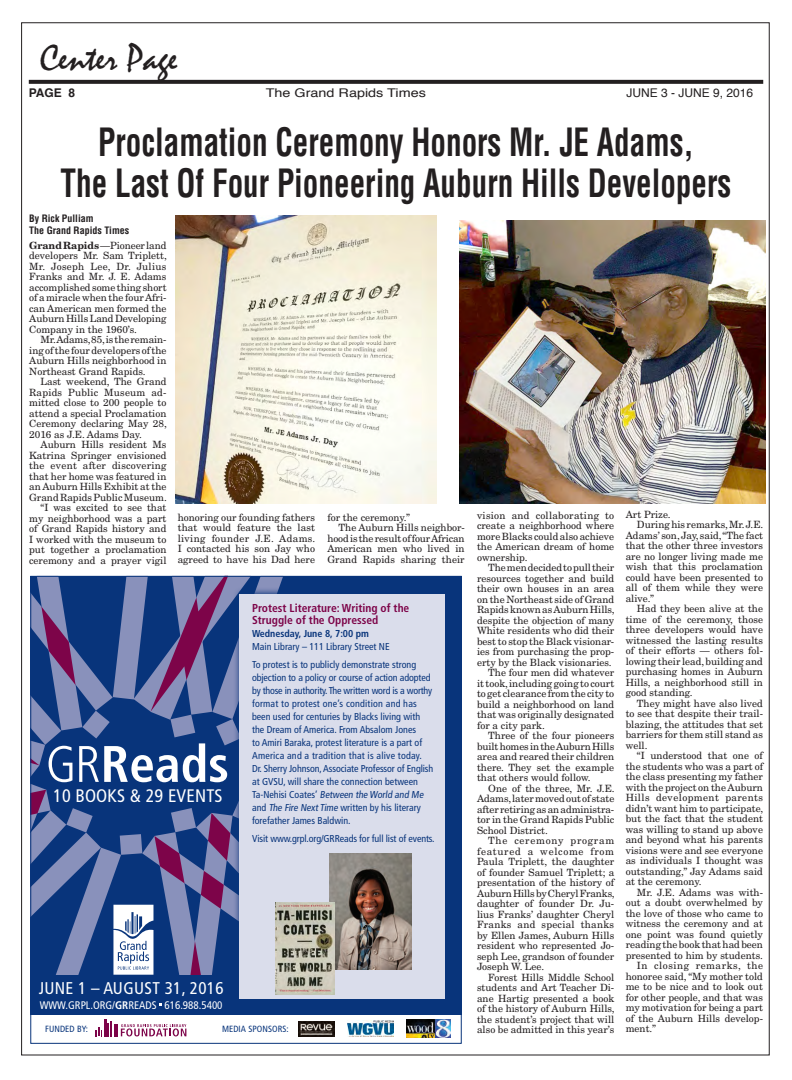
<style>
.page{position:relative;width:792px;height:1080px;background:#fff}
.page>*{position:absolute;margin:0;border:0;box-sizing:border-box;transform-origin:0 0}
.Body_Text__articleII{font:700 condensed 38px "Helvetica";color:#231f20;scale:.82 1}
.t1{font:38px "Mistral";color:#231f20}
.t2{font:condensed 18.1px "Frutiger LT Std";letter-spacing:.01em;color:#fff}
.t3{font:condensed 17px "Frutiger LT Std";letter-spacing:.02em;color:#fff}
.t4{font:12px "Helvetica";color:#231f20;scale:1.2 1}
.t5{font:12px "Helvetica";color:#231f20}
.t6{font:700 12px "Helvetica";color:#231f20}
.t7{font:700 condensed 11.5px/11.5px "Frutiger LT Std";color:#7d0449}
.t8{font:condensed 11px "Frutiger LT Std";color:#fff}
.Body_Text__articleII-2{font:10px/10.5px "New Century Schlbk";color:#231f20;text-align:justify}
.t9{font:condensed 10px/13px "Frutiger LT Std";color:#08347b}
.By_Line{font:700 condensed 10px "Helvetica";color:#231f20}
.t10{font:condensed 9px "Frutiger LT Std";letter-spacing:.01em;color:#08347b}
.s1{font-weight:700}
</style>
<div class="page">
<svg style="left:29px;top:80px;width:734px;height:4px;background:#2b2728"></svg>
<img style="left:176px;top:216px;width:261px;height:288px">
<img style="left:459px;top:220px;width:306px;height:284px">
<div style="left:30px;top:576px;width:432px;height:468px;background:#08347b"></div>
<div style="left:30px;top:1016px;width:432px;height:28px;background:#fff"></div>
<div style="left:240px;top:594px;width:205px;height:404px;background:#daddeb"></div>
<img style="left:298px;top:1021px;width:36px;height:16px">
<svg style="left:30px;top:578px;width:253px;height:458px"></svg>
<img style="left:406px;top:1019px;width:45px;height:18px">
<img style="left:348px;top:1020px;width:45px;height:16px">
<img style="left:329px;top:853px;width:82px;height:116px">
<img style="left:276px;top:903px;width:58px;height:91px">
<p class="t1" style="left:40px;top:36px;width:139px">Center Page</p>
<p class="t6" style="left:29px;top:83px;width:48px">PAGE 8</p>
<p class="t4" style="left:266px;top:84px;width:135px">The Grand Rapids Times</p>
<p class="t5" style="left:627px;top:84px;width:128px">JUNE 3 - JUNE 9, 2016</p>
<p class="Body_Text__articleII" style="left:98px;top:119px;width:728px">Proclamation Ceremony Honors Mr. JE Adams,</p>
<p class="Body_Text__articleII" style="left:61px;top:160px;width:820px">The Last Of Four Pioneering Auburn Hills Developers</p>
<p class="By_Line" style="left:29px;top:212px;width:66px">By Rick Pulliam</p>
<p class="By_Line" style="left:29px;top:224px;width:102px">The Grand Rapids Times</p>
<p class="Body_Text__articleII-2" style="left:29px;top:240px;width:139px"><span class="s1">Grand Rapids</span> —Pioneer land developers Mr. Sam Triplett, Mr. Joseph Lee, Dr. Julius Franks and Mr. J. E. Adams accomplished some thing short of a miracle when the four Afri&shy;can American men formed the Auburn Hills Land Developing Company in the 1960’s.</p>
<p class="Body_Text__articleII-2" style="left:29px;top:334px;width:139px;text-indent:11px">Mr. Adams, 85, is the remain&shy;ing of the four developers of the Auburn Hills neighborhood in Northeast Grand Rapids.</p>
<p class="Body_Text__articleII-2" style="left:29px;top:376px;width:139px;text-indent:11px">Last weekend, The Grand Rapids Public Museum ad&shy;mitted close to 200 people to attend a special Proclamation Ceremony declaring May 28, 2016 as J.E. Adams Day.</p>
<p class="Body_Text__articleII-2" style="left:29px;top:439px;width:139px;text-indent:11px">Auburn Hills resident Ms Katrina Springer envisioned the event after discovering that her home was featured in an Auburn Hills Exhibit at the Grand Rapids Public Museum.</p>
<p class="Body_Text__articleII-2" style="left:29px;top:502px;width:139px;text-indent:11px">“I was excited to see that my neighborhood was a part of Grand Rapids history and I worked with the museum to put together a proclamation ceremony and a prayer vigil</p>
<p class="Body_Text__articleII-2" style="left:178px;top:512px;width:139px">honoring our founding fathers that would feature the last living founder J.E. Adams.<br>I contacted his son Jay who agreed to have his Dad here</p>
<p class="Body_Text__articleII-2" style="left:327px;top:512px;width:84px">for the ceremony.”</p>
<p class="Body_Text__articleII-2" style="left:327px;top:523px;width:139px;text-indent:11px">The Auburn Hills neighbor&shy;hood is the result of four African American men who lived in Grand Rapids sharing their</p>
<p class="t2" style="left:53px;top:785px;width:171px">10 BOOKS &amp; 29 EVENTS</p>
<p class="t7" style="left:252px;top:602px;width:159px">Protest Literature: Writing of the<br>Struggle of the Oppressed</p>
<p class="t9" style="left:252px;top:627px;width:139px"><span class="s1">Wednesday, June 8, 7:00 pm<br></span>Main Library – 111 Library Street NE</p>
<p class="t9" style="left:252px;top:658px;width:183px">To protest is to publicly demonstrate strong objection to a policy or course of action adopted by those in authority. The written word is a worthy format to protest one’s condition and has been used for centuries by Blacks living with the Dream of America. From Absalom Jones<br>to Amiri Baraka, protest literature is a part of America and a tradition that is alive today.<br>Dr. Sherry Johnson, Associate Professor of English at GVSU, will share the connection between<br>Ta - N e h i s i C o a te s ’ Between the World and Me and The Fire NextTime written by his literary forefather James Baldwin.</p>
<p class="t9" style="left:252px;top:832px;width:184px">Visit www.grpl.org/GRReads for full list of events.</p>
<p class="t3" style="left:39px;top:979px;width:186px">JUNE 1 – AUGUST 31, 2016</p>
<p class="t8" style="left:40px;top:999px;width:184px">WWW.GRPL.ORG/<span class="s1">GR</span>READS 616.988.5400</p>
<p class="t10" style="left:45px;top:1024px;width:44px">FUNDED BY:</p>
<p class="t10" style="left:222px;top:1024px;width:68px">MEDIA SPONSORS:</p>
<p class="Body_Text__articleII-2" style="left:477px;top:510px;width:139px">vision and collaborating to create a neighborhood where more Blacks could also achieve the American dream of home ownership.</p>
<p class="Body_Text__articleII-2" style="left:477px;top:563px;width:139px;text-indent:11px">The men decided to pull their resources together and build their own houses in an area on the Northeast side of Grand Rapids known as Auburn Hills, despite the objection of many White residents who did their best to stop the Black visionar&shy;ies from purchasing the prop&shy;erty by the Black visionaries.</p>
<p class="Body_Text__articleII-2" style="left:477px;top:668px;width:139px;text-indent:11px">The four men did whatever it took, including going to court to get clearance from the city to build a neighborhood on land that was originally designated for a city park.</p>
<p class="Body_Text__articleII-2" style="left:477px;top:731px;width:139px;text-indent:11px">Three of the four pioneers built homes in the Auburn Hills area and reared their children there. They set the example that others would follow.</p>
<p class="Body_Text__articleII-2" style="left:477px;top:783px;width:139px;text-indent:11px">One of the three, Mr. J.E.<br>Adams, later moved out of state after retiring as an administra&shy;tor in the Grand Rapids Public School District.</p>
<p class="Body_Text__articleII-2" style="left:477px;top:836px;width:139px;text-indent:11px">The ceremony program featured a welcome from Paula Triplett, the daughter of founder Samuel Triplett; a presentation of the history of Auburn Hills by Cheryl Franks, daughter of founder Dr. Ju&shy;lius Franks’ daughter Cheryl Franks and special thanks by Ellen James, Auburn Hills resident who represented Jo&shy;seph Lee, grandson of founder Joseph W. Lee.</p>
<p class="Body_Text__articleII-2" style="left:477px;top:972px;width:139px;text-indent:11px">Forest Hills Middle School students and Art Teacher Di&shy;ane Hartig presented a book of the history of Auburn Hills, the student’s project that will also be admitted in this year’s</p>
<p class="Body_Text__articleII-2" style="left:626px;top:509px;width:46px">Art Prize.</p>
<p class="Body_Text__articleII-2" style="left:626px;top:519px;width:139px;text-indent:11px">During his remarks, Mr. J.E.<br>Adams’ son, Jay, said, “The fact that the other three investors are no longer living made me wish that this proclamation could have been presented to all of them while they were alive.”</p>
<p class="Body_Text__articleII-2" style="left:626px;top:603px;width:139px;text-indent:11px">Had they been alive at the time of the ceremony, those three developers would have witnessed the lasting results of their efforts — others fol&shy;lowing their lead, building and purchasing homes in Auburn Hills, a neighborhood still in good standing.</p>
<p class="Body_Text__articleII-2" style="left:626px;top:698px;width:139px;text-indent:11px">They might have also lived to see that despite their trail&shy;blazing, the attitudes that set barriers for them still stand as well.</p>
<p class="Body_Text__articleII-2" style="left:626px;top:750px;width:139px;text-indent:11px">“I understood that one of the students who was a part of the class presenting my father with the project on the Auburn Hills development parents didn’t want him to participate, but the fact that the student was willing to stand up above and beyond what his parents visions were and see everyone as individuals I thought was outstanding,” Jay Adams said at the ceremony.</p>
<p class="Body_Text__articleII-2" style="left:626px;top:887px;width:139px;text-indent:11px">Mr. J.E. Adams was with&shy;out a doubt overwhelmed by the love of those who came to witness the ceremony and at one point was found quietly reading the book that had been presented to him by students.</p>
<p class="Body_Text__articleII-2" style="left:626px;top:960px;width:139px;text-indent:11px">In closing remarks, the honoree said, “My mother told me to be nice and to look out for other people, and that was my motivation for being a part of the Auburn Hills develop&shy;ment.”</p>
</div>
